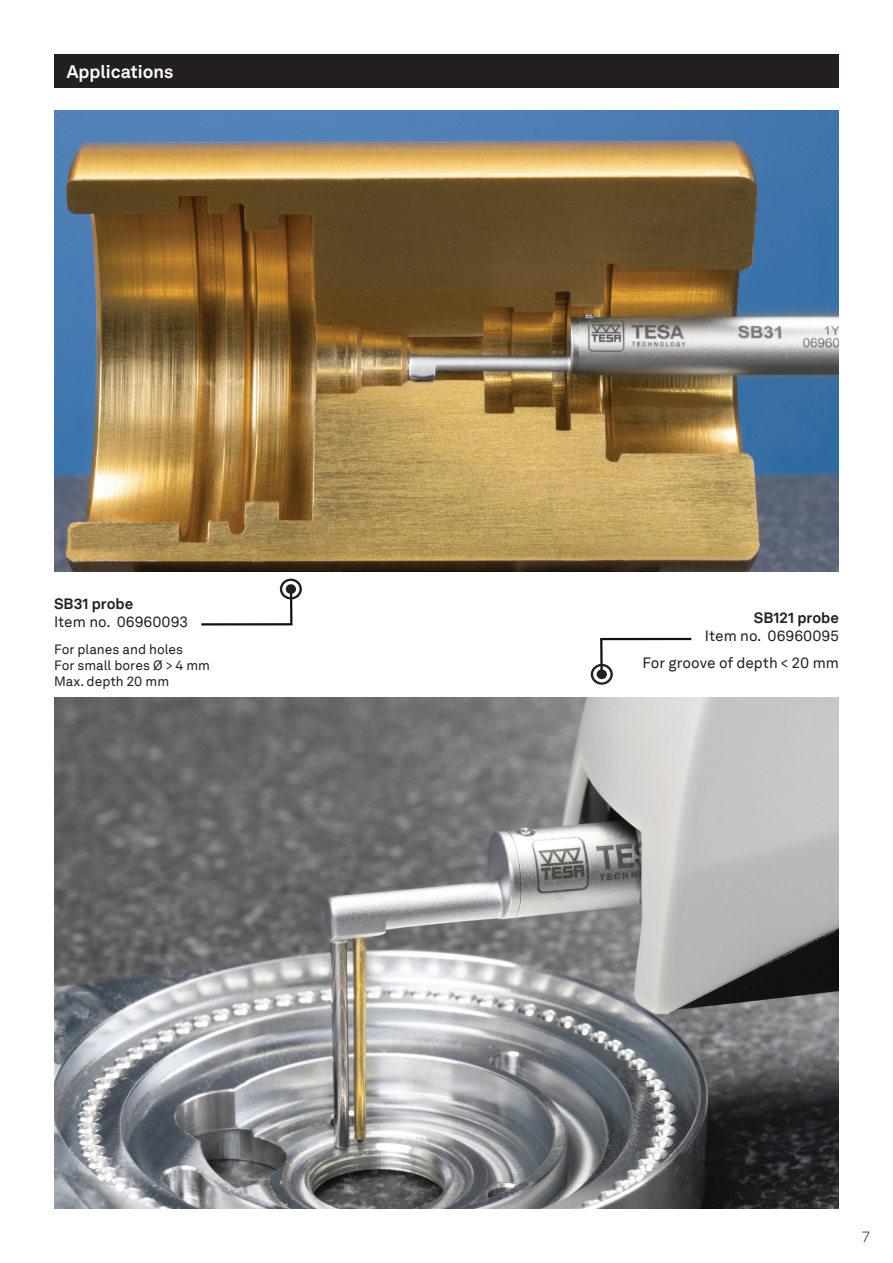
<style>
.page{position:relative;width:893px;height:1263px;background:#fff}
.page>*{position:absolute;margin:0;border:0;box-sizing:border-box;transform-origin:0 0}
.t1{font:700 18px "Hexagon Akkurat";color:#fff}
.t2{font:15px/26.5px "Hexagon Akkurat TT";color:#231f20;text-align:right}
.t3{font:700 15px "Hexagon Akkurat TT";color:#231f20}
.t4{font:300 15px "Hexagon Akkurat TT";color:#231f20}
.t5{font:13.5px/16.2px "Hexagon Akkurat TT";color:#231f20}
</style>
<div class="page">
<img style="left:54px;top:110px;width:785px;height:461px">
<img style="left:54px;top:697px;width:785px;height:512px">
<div style="left:54px;top:54px;width:785px;height:34px;background:#231f20"></div>
<svg style="left:201px;top:579px;width:101px;height:47px"></svg>
<svg style="left:591px;top:637px;width:101px;height:48px"></svg>
<p class="t1" style="left:67px;top:58px;width:108px">Applications</p>
<p class="t3" style="left:54px;top:592px;width:81px">SB31 probe</p>
<p class="t2" style="left:54px;top:608px;width:136px">Item no. 06960093</p>
<p class="t5" style="left:54px;top:640px;width:158px">For planes and holes<br>For small bores Ø &gt; 4 mm<br>Max. depth 20 mm</p>
<p class="t3" style="left:754px;top:606px;width:87px">SB121 probe</p>
<p class="t2" style="left:642px;top:622px;width:198px">Item no. 06960095<br>For groove of depth &lt; 20 mm</p>
<p class="t4" style="left:862px;top:1226px;width:9px">7</p>
</div>
